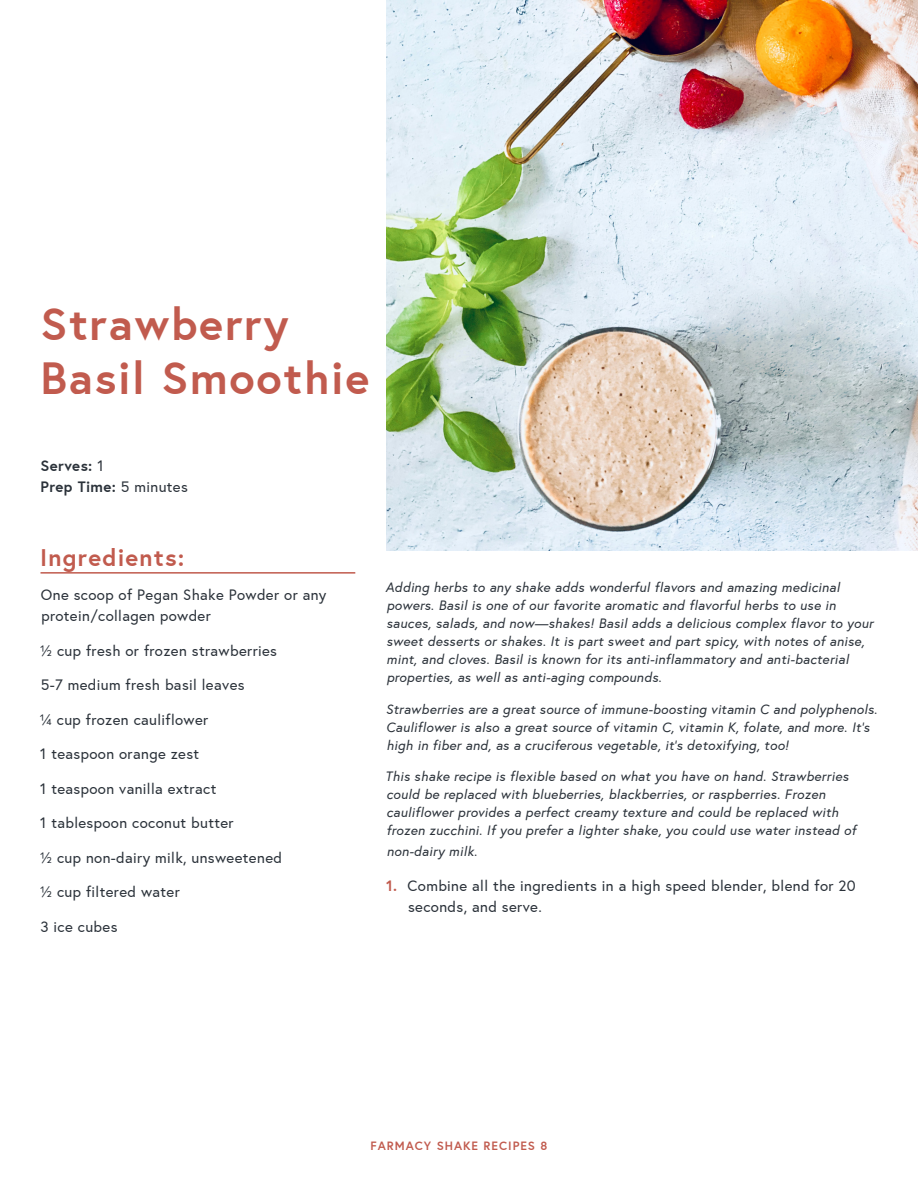
<style>
.page{position:relative;width:918px;height:1188px;background:#fff}
.page>*{position:absolute;margin:0;border:0;box-sizing:border-box;transform-origin:0 0}
.t1{font:700 45px/54px "Europa";letter-spacing:.04em;color:#c15b4e}
.t2{font:700 24px "Europa";letter-spacing:.05em;color:#c15b4e}
.t3{font:15px/21px "Europa";letter-spacing:.025em;color:#2a3139}
.t4{font:700 15px/21px "Europa";letter-spacing:.025em;color:#2a3139}
.t5{font:italic 13.5px/18px "Europa";letter-spacing:.025em;color:#2a3139}
.t6{font:700 12px "Europa";letter-spacing:.08em;color:#c15b4e}
.s1{font-weight:400}
.s2{font-weight:700;color:#c15b4e}
</style>
<div class="page">
<img style="left:387px;top:0;width:531px;height:551px">
<hr style="left:40px;top:572px;width:315px;height:2px;background:#c15b4e">
<p class="t1" style="left:40px;top:297px;width:330px">Strawberry<br>Basil Smoothie</p>
<p class="t4" style="left:40px;top:455px;width:149px">Serves: <span class="s1">1<br></span>Prep Time: <span class="s1">5 minutes</span></p>
<p class="t2" style="left:40px;top:542px;width:146px">Ingredients:</p>
<p class="t3" style="left:41px;top:584px;width:287px">One scoop of Pegan Shake Powder or any protein/collagen powder</p>
<p class="t3" style="left:40px;top:640px;width:239px">½ cup fresh or frozen strawberries</p>
<p class="t3" style="left:41px;top:674px;width:205px">5-7 medium fresh basil leaves</p>
<p class="t3" style="left:39px;top:709px;width:170px">¼ cup frozen cauliflower</p>
<p class="t3" style="left:40px;top:743px;width:160px">1 teaspoon orange zest</p>
<p class="t3" style="left:40px;top:778px;width:178px">1 teaspoon vanilla extract</p>
<p class="t3" style="left:40px;top:812px;width:195px">1 tablespoon coconut butter</p>
<p class="t3" style="left:40px;top:847px;width:244px">½ cup non-dairy milk, unsweetened</p>
<p class="t3" style="left:40px;top:881px;width:142px">½ cup filtered water</p>
<p class="t3" style="left:40px;top:916px;width:79px">3 ice cubes</p>
<p class="t5" style="left:386px;top:579px;width:489px">Adding herbs to any shake adds wonderful flavors and amazing medicinal powers. Basil is one of our favorite aromatic and flavorful herbs to use in sauces, salads, and now—shakes! Basil adds a delicious complex flavor to your sweet desserts or shakes. It is part sweet and part spicy, with notes of anise, mint, and cloves. Basil is known for its anti-inflammatory and anti-bacterial properties, as well as anti-aging compounds.</p>
<p class="t5" style="left:386px;top:700px;width:493px">Strawberries are a great source of immune-boosting vitamin C and polyphenols.<br>Cauliflower is also a great source of vitamin C, vitamin K, folate, and more. It’s high in fiber and, as a cruciferous vegetable, it’s detoxifying, too!</p>
<p class="t5" style="left:385px;top:768px;width:472px">This shake recipe is flexible based on what you have on hand. Strawberries could be replaced with blueberries, blackberries, or raspberries. Frozen cauliflower provides a perfect creamy texture and could be replaced with frozen zucchini. If you prefer a lighter shake, you could use water instead of</p>
<p class="t5" style="left:387px;top:843px;width:92px">non-dairy milk.</p>
<p class="t3" style="left:408px;top:875px;width:449px;text-indent:-22px"><span class="s2">1.</span> Combine all the ingredients in a high speed blender, blend for 20 seconds, and serve.</p>
<p class="t6" style="left:371px;top:1139px;width:178px">FARMACY SHAKE RECIPES 8</p>
</div>
